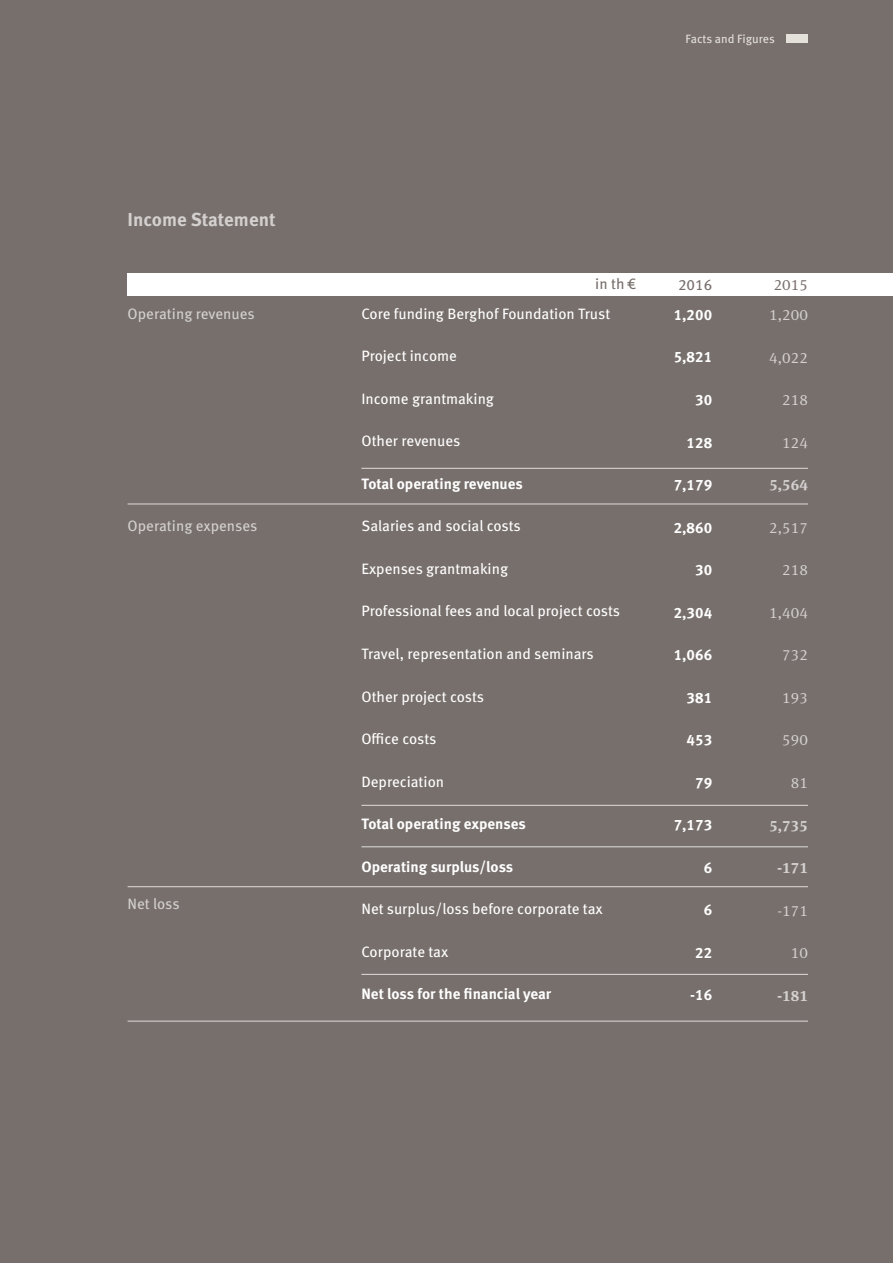
<style>
.page{position:relative;width:893px;height:1263px;background:#776f6c}
.page>*{position:absolute;margin:0;border:0;box-sizing:border-box;transform-origin:0 0}
.t1{font:700 18.75px "Meta Pro";color:#d3d0cf}
.t2{font:15px "Meta Pro";color:#fff}
.t3{font:700 15px "Meta Pro";color:#fff}
.t4{font:15px "Meta Serif Pro";color:#d3d0cf}
.t5{font:15px "Meta Pro";color:#d3d0cf}
.t6{font:700 15px "Meta Serif Pro";color:#d3d0cf}
.t7{font:15px "Meta Pro";color:#776f6c}
.t8{font:15px "Meta Serif Pro";color:#776f6c}
.t9{font:12px "Meta Pro";color:#e4e1da}
</style>
<div class="page">
<div style="left:128px;top:273px;width:765px;height:23px;background:#fff"></div>
<hr style="left:361px;top:468px;width:447px;height:1px;background:#d3d0cf">
<hr style="left:361px;top:846px;width:447px;height:1px;background:#d3d0cf">
<hr style="left:361px;top:974px;width:447px;height:1px;background:#d3d0cf">
<hr style="left:361px;top:805px;width:447px;height:1px;background:#d3d0cf">
<hr style="left:128px;top:503px;width:680px;height:1px;background:#d3d0cf">
<hr style="left:128px;top:886px;width:680px;height:1px;background:#d3d0cf">
<hr style="left:128px;top:1020px;width:680px;height:2px;background:#d3d0cf">
<div style="left:787px;top:34px;width:21px;height:9px;background:#e4e1da"></div>
<p class="t1" style="left:128px;top:205px;width:150px">Income Statement</p>
<p class="t5" style="left:128px;top:303px;width:129px">Operating revenues</p>
<p class="t5" style="left:128px;top:514px;width:131px">Operating expenses</p>
<p class="t5" style="left:128px;top:892px;width:54px">Net loss</p>
<p class="t9" style="left:686px;top:29px;width:91px">Facts and Figures</p>
<p class="t7" style="left:595px;top:273px;width:43px">in th €</p>
<p class="t2" style="left:361px;top:302px;width:250px">Core funding Berghof Foundation Trust</p>
<p class="t2" style="left:361px;top:345px;width:97px">Project income</p>
<p class="t2" style="left:361px;top:387px;width:134px">Income grantmaking</p>
<p class="t2" style="left:361px;top:430px;width:100px">Other revenues</p>
<p class="t3" style="left:361px;top:472px;width:163px">Total operating revenues</p>
<p class="t2" style="left:361px;top:515px;width:161px">Salaries and social costs</p>
<p class="t2" style="left:361px;top:557px;width:148px">Expenses grantmaking</p>
<p class="t2" style="left:361px;top:600px;width:260px">Professional fees and local project costs</p>
<p class="t2" style="left:361px;top:642px;width:234px">Travel, representation and seminars</p>
<p class="t2" style="left:361px;top:685px;width:124px">Other project costs</p>
<p class="t2" style="left:361px;top:727px;width:77px">Office costs</p>
<p class="t2" style="left:361px;top:770px;width:84px">Depreciation</p>
<p class="t3" style="left:361px;top:812px;width:166px">Total operating expenses</p>
<p class="t3" style="left:361px;top:855px;width:153px">Operating surplus/loss</p>
<p class="t2" style="left:361px;top:897px;width:243px">Net surplus/loss before corporate tax</p>
<p class="t2" style="left:361px;top:940px;width:88px">Corporate tax</p>
<p class="t3" style="left:361px;top:982px;width:191px">Net loss for the financial year</p>
<p class="t7" style="left:678px;top:273px;width:36px">2016</p>
<p class="t3" style="left:674px;top:303px;width:40px">1,200</p>
<p class="t3" style="left:674px;top:345px;width:40px">5,821</p>
<p class="t3" style="left:695px;top:388px;width:19px">30</p>
<p class="t3" style="left:687px;top:431px;width:27px">128</p>
<p class="t3" style="left:674px;top:473px;width:40px">7,179</p>
<p class="t3" style="left:674px;top:516px;width:40px">2,860</p>
<p class="t3" style="left:695px;top:558px;width:19px">30</p>
<p class="t3" style="left:674px;top:601px;width:40px">2,304</p>
<p class="t3" style="left:674px;top:643px;width:40px">1,066</p>
<p class="t3" style="left:687px;top:686px;width:27px">381</p>
<p class="t3" style="left:687px;top:728px;width:27px">453</p>
<p class="t3" style="left:695px;top:771px;width:19px">79</p>
<p class="t3" style="left:674px;top:813px;width:40px">7,173</p>
<p class="t3" style="left:704px;top:856px;width:10px">6</p>
<p class="t3" style="left:704px;top:898px;width:10px">6</p>
<p class="t3" style="left:695px;top:941px;width:19px">22</p>
<p class="t3" style="left:690px;top:983px;width:24px">-16</p>
<p class="t8" style="left:774px;top:274px;width:36px">2015</p>
<p class="t4" style="left:769px;top:304px;width:40px">1,200</p>
<p class="t4" style="left:769px;top:347px;width:40px">4,022</p>
<p class="t4" style="left:782px;top:389px;width:27px">218</p>
<p class="t4" style="left:782px;top:432px;width:27px">124</p>
<p class="t6" style="left:769px;top:473px;width:40px">5,564</p>
<p class="t4" style="left:769px;top:517px;width:40px">2,517</p>
<p class="t4" style="left:782px;top:559px;width:27px">218</p>
<p class="t4" style="left:769px;top:602px;width:40px">1,404</p>
<p class="t4" style="left:782px;top:644px;width:27px">732</p>
<p class="t4" style="left:782px;top:687px;width:27px">193</p>
<p class="t4" style="left:782px;top:729px;width:27px">590</p>
<p class="t4" style="left:791px;top:772px;width:19px">81</p>
<p class="t6" style="left:769px;top:813px;width:40px">5,735</p>
<p class="t6" style="left:777px;top:856px;width:32px">-171</p>
<p class="t4" style="left:778px;top:899px;width:32px">-171</p>
<p class="t4" style="left:791px;top:942px;width:19px">10</p>
<p class="t6" style="left:777px;top:983px;width:32px">-181</p>
</div>
